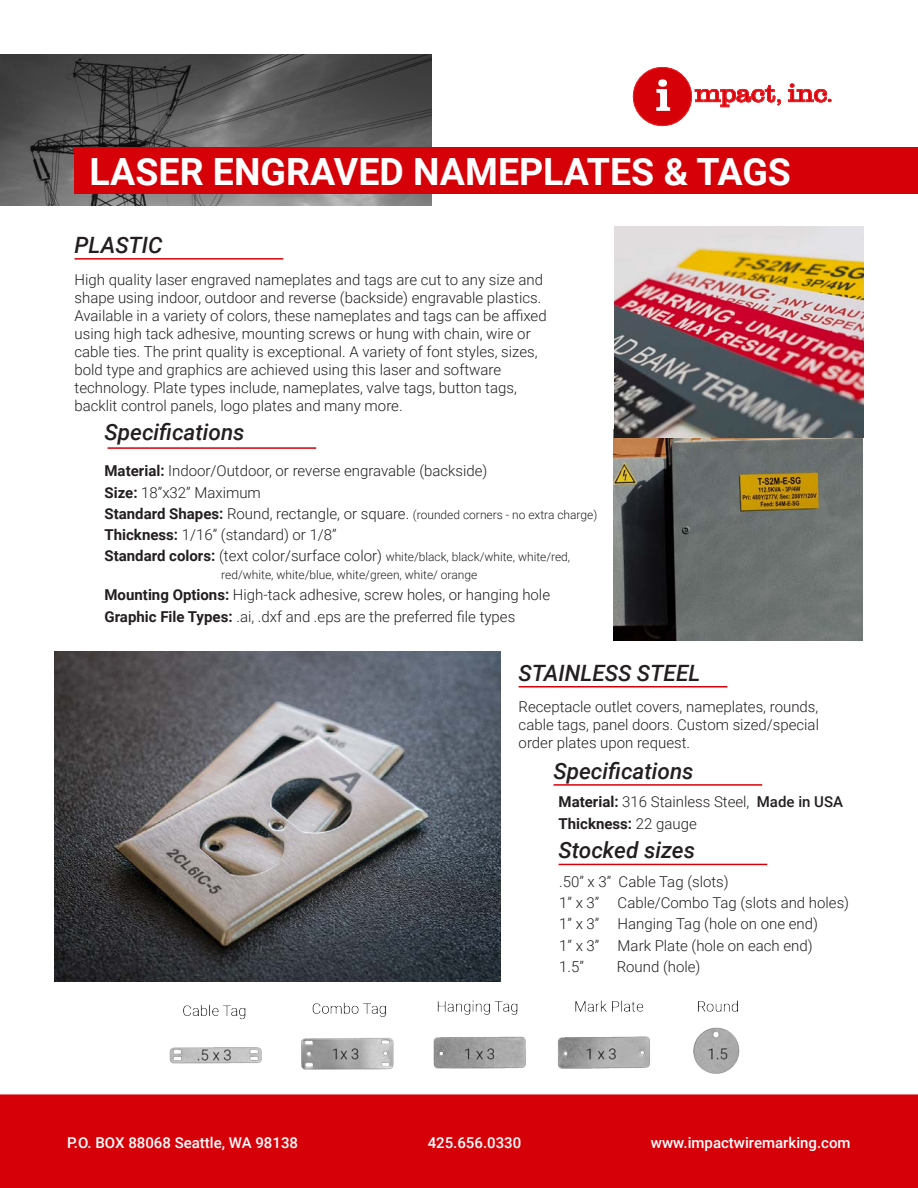
<style>
.page{position:relative;width:918px;height:1188px;background:#fff}
.page>*{position:absolute;margin:0;border:0;box-sizing:border-box;transform-origin:0 0}
.t1{font:700 37.5px "Roboto";color:#fff}
.t2{font:italic 500 22.5px "Roboto";color:#231f20}
.Body{font:300 15px/18px "Roboto";color:#231f20;text-align:justify}
.Body_copy{font:300 15px "Roboto";color:#231f20}
.t3{font:500 15px "Roboto";color:#fff}
.Body_copy-2{font:700 15px "Roboto";color:#231f20}
.Body_copy-3{font:300 12px "Roboto";color:#231f20}
.s1{font-weight:700}
.s2{font-weight:700;font-size:15px}
.s3{font-size:15px}
.s4{font-weight:500}
.s5{font-weight:300}
</style>
<div class="page">
<img style="left:613px;top:430px;width:249px;height:210px">
<img style="left:0;top:54px;width:431px;height:151px">
<img style="left:615px;top:227px;width:249px;height:210px">
<hr style="left:75px;top:258px;width:208px;height:2px;background:#d60008">
<img style="left:54px;top:651px;width:446px;height:331px">
<hr style="left:519px;top:686px;width:208px;height:2px;background:#d60008">
<hr style="left:108px;top:447px;width:208px;height:2px;background:#d60008">
<hr style="left:554px;top:784px;width:208px;height:2px;background:#d60008">
<hr style="left:559px;top:864px;width:208px;height:1px;background:#d60008">
<img style="left:169px;top:1000px;width:571px;height:74px">
<div style="left:633px;top:67px;width:59px;height:59px;background:#d60008;border-radius:50%"></div>
<div style="left:633px;top:67px;width:59px;height:59px;border:1px solid #ea2227;border-radius:50%"></div>
<svg style="left:656px;top:79px;width:14px;height:32px"></svg>
<svg style="left:695px;top:85px;width:86px;height:22px"></svg>
<svg style="left:788px;top:84px;width:43px;height:18px"></svg>
<div style="left:0;top:1094px;width:918px;height:94px;background:#d60008"></div>
<div style="left:75px;top:148px;width:843px;height:46px;background:#d60008"></div>
<p class="t1" style="left:90px;top:145px;width:703px">LASER ENGRAVED NAMEPLATES &amp; TAGS</p>
<p class="t2" style="left:75px;top:229px;width:90px">PLASTIC</p>
<p class="Body" style="left:75px;top:270px;width:470px">High quality laser engraved nameplates and tags are cut to any size and</p>
<p class="Body" style="left:75px;top:288px;width:468px">shape using indoor, outdoor and reverse (backside) engravable plastics.</p>
<p class="Body" style="left:75px;top:306px;width:474px">Available in a variety of colors, these nameplates and tags can be affixed</p>
<p class="Body" style="left:75px;top:324px;width:458px">using high tack adhesive, mounting screws or hung with chain, wire or</p>
<p class="Body" style="left:75px;top:342px;width:465px">cable ties. The print quality is exceptional. A variety of font styles, sizes,</p>
<p class="Body" style="left:75px;top:360px;width:428px">bold type and graphics are achieved using this laser and software</p>
<p class="Body" style="left:75px;top:378px;width:444px">technology. Plate types include, nameplates, valve tags, button tags,</p>
<p class="Body" style="left:75px;top:396px;width:330px">backlit control panels, logo plates and many more.</p>
<p class="t2" style="left:105px;top:417px;width:142px">Specifications</p>
<p class="Body_copy" style="left:105px;top:461px;width:384px"><span class="s1">Material:</span> Indoor/Outdoor, or reverse engravable (backside)</p>
<p class="Body_copy" style="left:105px;top:482px;width:158px"><span class="s1">Size:</span> 18”x32” Maximum</p>
<p class="Body_copy-3" style="left:105px;top:506px;width:494px"><span class="s2">Standard Shapes:</span> <span class="s3">Round, rectangle, or square.</span> (rounded corners - no extra charge)</p>
<p class="Body_copy" style="left:105px;top:524px;width:234px"><span class="s1">Thickness:</span> 1/16” (standard) or 1/8”</p>
<p class="Body_copy-3" style="left:105px;top:549px;width:467px"><span class="s2">Standard colors:</span> <span class="s3">(text color/surface color)</span> white/black, black/white, white/red,</p>
<p class="Body_copy-3" style="left:221px;top:566px;width:258px">red/white, white/blue, white/green, white/ orange</p>
<p class="Body_copy" style="left:105px;top:584px;width:447px"><span class="s1">Mounting Options:</span> High-tack adhesive, screw holes, or hanging hole</p>
<p class="Body_copy" style="left:105px;top:606px;width:412px"><span class="s1">Graphic File Types:</span> .ai, .dxf and .eps are the preferred file types</p>
<p class="t2" style="left:519px;top:657px;width:183px">STAINLESS STEEL</p>
<p class="Body" style="left:519px;top:697px;width:302px">Receptacle outlet covers, nameplates, rounds, cable tags, panel doors. Custom sized/special order plates upon request.</p>
<p class="t2" style="left:554px;top:755px;width:142px">Specifications</p>
<p class="Body_copy" style="left:559px;top:791px;width:286px"><span class="s1">Material:</span> 316 Stainless Steel, <span class="s4">Made in USA</span></p>
<p class="Body_copy-2" style="left:559px;top:813px;width:140px">Thickness: <span class="s5">22 gauge</span></p>
<p class="t2" style="left:559px;top:835px;width:138px">Stocked sizes</p>
<p class="Body_copy" style="left:559px;top:871px;width:171px">.50” x 3” Cable Tag (slots)</p>
<p class="Body_copy" style="left:559px;top:892px;width:291px">1” x 3” Cable/Combo Tag (slots and holes)</p>
<p class="Body_copy" style="left:559px;top:913px;width:260px">1” x 3” Hanging Tag (hole on one end)</p>
<p class="Body_copy" style="left:559px;top:935px;width:255px">1” x 3” Mark Plate (hole on each end)</p>
<p class="Body_copy" style="left:559px;top:956px;width:26px">1.5”</p>
<p class="Body_copy" style="left:617px;top:956px;width:85px">Round (hole)</p>
<p class="t3" style="left:67px;top:1133px;width:232px">P.O. BOX 88068 Seattle, WA 98138</p>
<p class="t3" style="left:428px;top:1133px;width:95px">425.656.0330</p>
<p class="t3" style="left:651px;top:1133px;width:201px">www.impactwiremarking.com</p>
</div>
